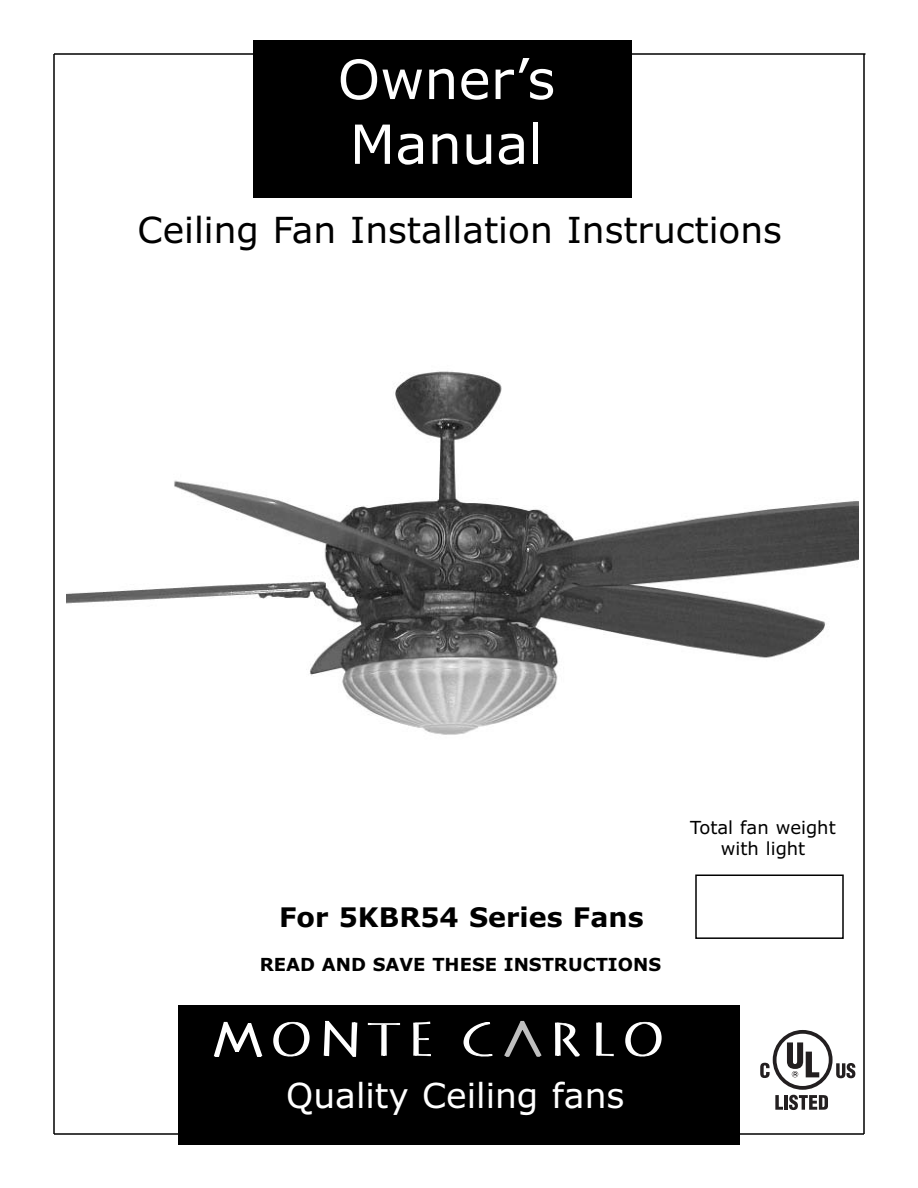
<style>
.page{position:relative;width:918px;height:1188px;background:#fff}
.page>*{position:absolute;margin:0;border:0;box-sizing:border-box;transform-origin:0 0}
.t1{font:54px/64.8px "Verdana";color:#fff}
.t2{font:36px "Verdana";color:#000}
.t3{font:34.5px "Verdana";color:#fff}
.t4{font:700 27px "Verdana";color:#000}
.t5{font:700 18px "Verdana";color:#000}
.t6{font:18px/21.6px "Verdana";color:#000;text-align:center}
</style>
<div class="page">
<hr style="left:54px;top:53px;width:812px;height:2px;background:#000">
<hr style="left:53px;top:54px;width:2px;height:1080px;background:#000">
<hr style="left:54px;top:1133px;width:810px;height:2px;background:#000">
<hr style="left:863px;top:54px;width:2px;height:1080px;background:#000">
<div style="left:178px;top:1005px;width:561px;height:140px;background:#000"></div>
<svg style="left:213px;top:1022px;width:50px;height:35px"></svg>
<svg style="left:273px;top:1022px;width:37px;height:35px"></svg>
<svg style="left:323px;top:1021px;width:35px;height:36px"></svg>
<svg style="left:367px;top:1023px;width:34px;height:33px"></svg>
<svg style="left:413px;top:1022px;width:18px;height:34px"></svg>
<svg style="left:463px;top:1022px;width:30px;height:35px"></svg>
<svg style="left:504px;top:1021px;width:38px;height:36px"></svg>
<svg style="left:555px;top:1023px;width:25px;height:34px"></svg>
<svg style="left:596px;top:1023px;width:18px;height:33px"></svg>
<svg style="left:625px;top:1022px;width:37px;height:35px"></svg>
<div style="left:253px;top:40px;width:378px;height:158px;background:#000"></div>
<img style="left:66px;top:371px;width:792px;height:364px">
<svg style="left:760px;top:1030px;width:96px;height:80px"></svg>
<div style="left:695px;top:875px;width:149px;height:64px;border:2px solid #000"></div>
<h1 class="t1" style="left:338px;top:48px;width:219px">Owner’s<br>Manual</h1>
<p class="t2" style="left:138px;top:209px;width:646px">Ceiling Fan Installation Instructions</p>
<p class="t4" style="left:279px;top:902px;width:366px">For 5KBR54 Series Fans</p>
<p class="t5" style="left:260px;top:954px;width:403px">READ AND SAVE THESE INSTRUCTIONS</p>
<p class="t6" style="left:690px;top:817px;width:147px">Total fan weight with light</p>
<p class="t3" style="left:286px;top:1076px;width:340px">Quality Ceiling fans</p>
</div>
